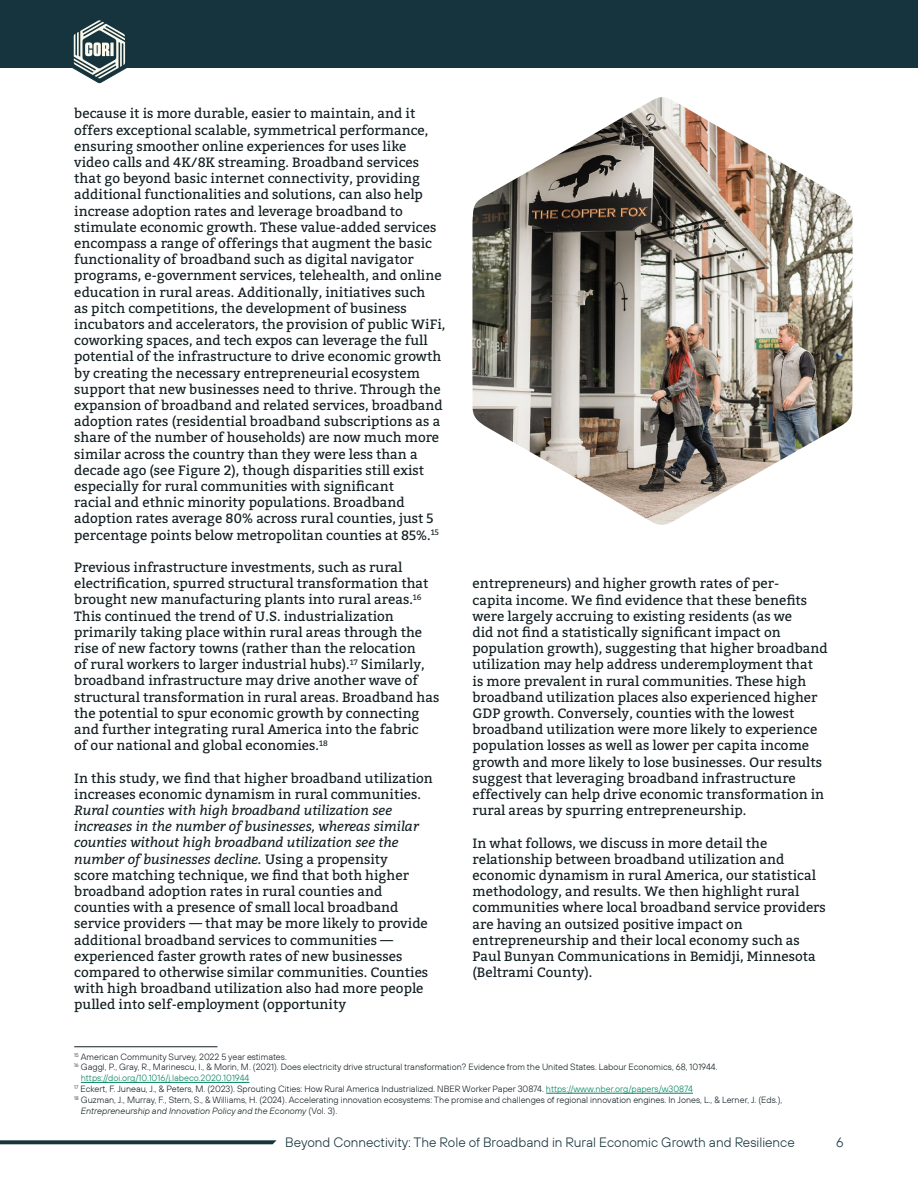
<style>
.page{position:relative;width:918px;height:1188px;background:#fff}
.page>*{position:absolute;margin:0;border:0;box-sizing:border-box;transform-origin:0 0}
.t1{font:13.5px/16.2px "Bitter";color:#121e22}
.t2{font:300 13.5px "TT Hoves";color:#16343e}
.t3{font:300 9px/10.8px "TT Hoves";color:#121e22}
.s1{font-style:italic}
.s2{color:#00835d}
</style>
<div class="page">
<div style="left:0;top:0;width:918px;height:67px;background:#16343e"></div>
<svg style="left:0;top:1140px;width:277px;height:4px"></svg>
<svg style="left:70px;top:20px;width:60px;height:64px"></svg>
<hr style="left:81px;top:1082px;width:168px;height:1px;background:#00835d">
<hr style="left:546px;top:1093px;width:147px;height:1px;background:#00835d">
<hr style="left:74px;top:1046px;width:143px;height:1px;background:#121e22">
<img style="left:472px;top:97px;width:380px;height:428px">
<p class="t1" style="left:74px;top:106px;width:373px">because it is more durable, easier to maintain, and it offers exceptional scalable, symmetrical performance, ensuring smoother online experiences for uses like<br>video calls and 4K/8K streaming. Broadband services that go beyond basic internet connectivity, providing additional functionalities and solutions, can also help increase adoption rates and leverage broadband to stimulate economic growth. These value-added services encompass a range of offerings that augment the basic functionality of broadband such as digital navigator programs, e-government services, telehealth, and online education in rural areas. Additionally, initiatives such<br>as pitch competitions, the development of business incubators and accelerators, the provision of public WiFi, coworking spaces, and tech expos can leverage the full potential of the infrastructure to drive economic growth by creating the necessary entrepreneurial ecosystem support that new businesses need to thrive. Through the expansion of broadband and related services, broadband adoption rates (residential broadband subscriptions as a share of the number of households) are now much more similar across the country than they were less than a decade ago (see Figure 2), though disparities still exist especially for rural communities with significant<br>racial and ethnic minority populations. Broadband adoption rates average 80% across rural counties, just 5 percentage points below metropolitan counties at 85%.<sup>15</sup></p>
<p class="t1" style="left:74px;top:559px;width:367px">Previous infrastructure investments, such as rural electrification, spurred structural transformation that brought new manufacturing plants into rural areas.<sup>16<br></sup>This continued the trend of U.S. industrialization primarily taking place within rural areas through the rise of new factory towns (rather than the relocation<br>of rural workers to larger industrial hubs).<sup>17</sup> Similarly, broadband infrastructure may drive another wave of structural transformation in rural areas. Broadband has the potential to spur economic growth by connecting and further integrating rural America into the fabric<br>of our national and global economies.<sup>18</sup></p>
<p class="t1" style="left:74px;top:770px;width:360px">In this study, we find that higher broadband utilization increases economic dynamism in rural communities.<br><span class="s1">Rural counties with high broadband utilization see increases in the number of businesses, whereas similar counties without high broadband utilization see the number of businesses decline.</span> Using a propensity<br>score matching technique, we find that both higher broadband adoption rates in rural counties and counties with a presence of small local broadband service providers — that may be more likely to provide additional broadband services to communities — experienced faster growth rates of new businesses compared to otherwise similar communities. Counties with high broadband utilization also had more people pulled into self-employment (opportunity</p>
<p class="t1" style="left:472px;top:576px;width:357px">entrepreneurs) and higher growth rates of per-<br>capita income. We find evidence that these benefits were largely accruing to existing residents (as we<br>did not find a statistically significant impact on population growth), suggesting that higher broadband utilization may help address underemployment that<br>is more prevalent in rural communities. These high broadband utilization places also experienced higher GDP growth. Conversely, counties with the lowest broadband utilization were more likely to experience population losses as well as lower per capita income growth and more likely to lose businesses. Our results suggest that leveraging broadband infrastructure effectively can help drive economic transformation in rural areas by spurring entrepreneurship.</p>
<p class="t1" style="left:472px;top:835px;width:355px">In what follows, we discuss in more detail the relationship between broadband utilization and economic dynamism in rural America, our statistical methodology, and results. We then highlight rural communities where local broadband service providers are having an outsized positive impact on entrepreneurship and their local economy such as Paul Bunyan Communications in Bemidji, Minnesota (Beltrami County).</p>
<p class="t3" style="left:74px;top:1051px;width:214px"><sup>15</sup> American Community Survey, 2022 5 year estimates.</p>
<p class="t3" style="left:81px;top:1062px;width:638px;text-indent:-7px"><sup>16</sup> Gaggl, P., Gray, R., Marinescu, I., &amp; Morin, M. (2021). Does electricity drive structural transformation? Evidence from the United States. Labour Economics, 68, 101944. <span class="s2">https://doi.org/10.1016/j.labeco.2020.101944</span></p>
<p class="t3" style="left:74px;top:1083px;width:620px"><sup>17</sup> Eckert, F. Juneau, J., &amp; Peters, M. (2023). Sprouting Cities: How Rural America Industrialized. NBER Worker Paper 30874. <span class="s2">https://www.nber.org/papers/w30874</span></p>
<p class="t3" style="left:81px;top:1094px;width:703px;text-indent:-7px"><sup>18</sup> Guzman, J., Murray, F., Stern, S., &amp; Williams, H. (2024). Accelerating innovation ecosystems: The promise and challenges of regional innovation engines. In Jones, L., &amp; Lerner, J. (Eds.),<br><span class="s1">Entrepreneurship and Innovation Policy and the Economy</span> (Vol. 3).</p>
<p class="t2" style="left:285px;top:1134px;width:511px">Beyond Connectivity: The Role of Broadband in Rural Economic Growth and Resilience</p>
<p class="t2" style="left:836px;top:1134px;width:9px">6</p>
</div>
